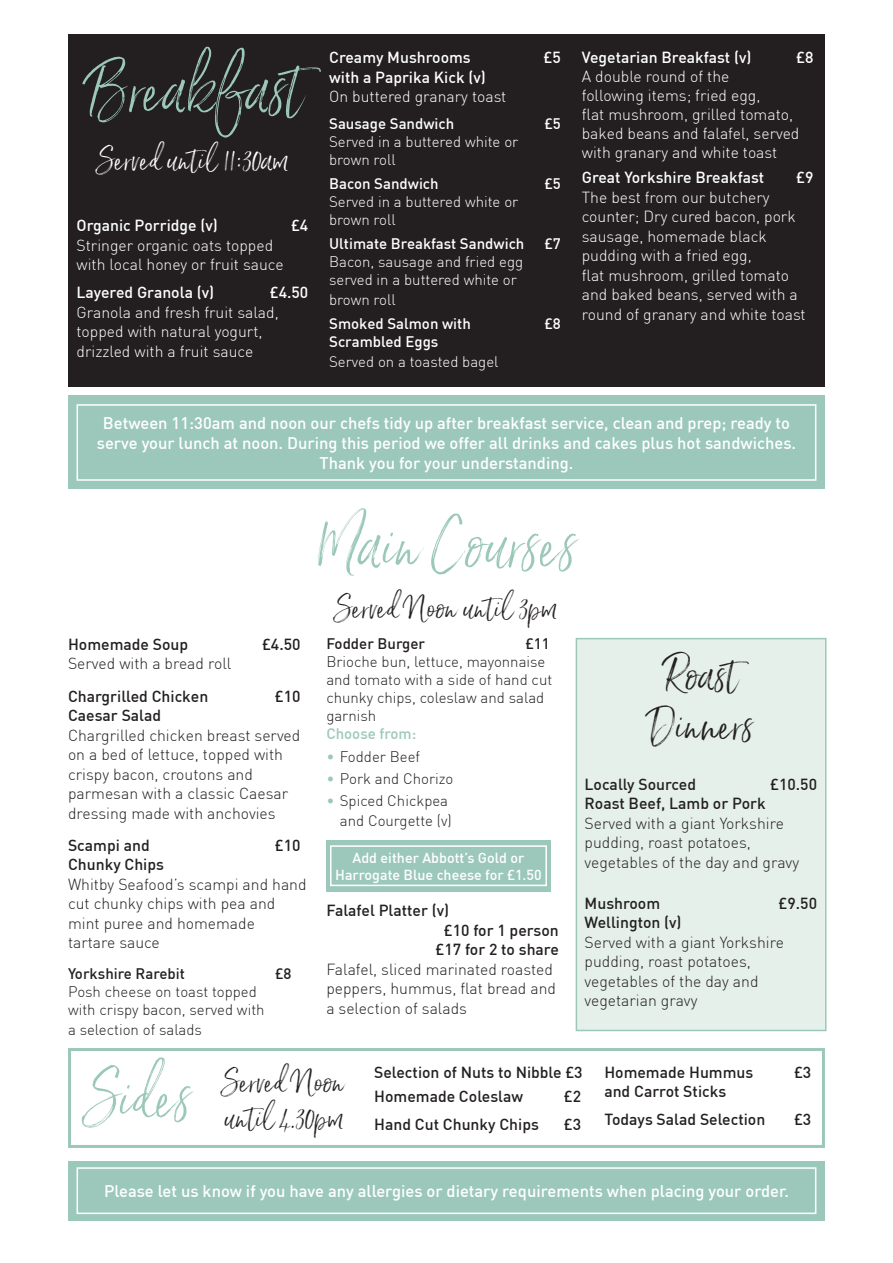
<style>
.page{position:relative;width:893px;height:1263px;background:#fff}
.page>*{position:absolute;margin:0;border:0;box-sizing:border-box;transform-origin:0 0}
.t1{font:italic 66px "Saturday Script";color:#9cc8bb;scale:.92 1}
.t2{font:italic 63px "Saturday Script";color:#9cc8bb;scale:.92 1}
.t3{font:42px/50.4px "Saturday Script";color:#231f20;text-align:center}
.t4{font:30px/36px "Saturday Script";color:#231f20}
.t5{font:30px "Saturday Script";color:#fff}
.t6{font:500 16.5px/19.8px "DIN Pro";color:#fff;text-align:center}
.t7{font:300 15.75px/19.5px "DIN Pro";color:#231f20}
.t8{font:300 15.75px/19.5px "DIN Pro";color:#fff}
.t9{font:500 15.75px/23.7px "DIN Pro";color:#231f20}
.t10{font:500 15.75px "DIN Pro";color:#fff}
.t11{font:300 15px/18px "DIN Pro";color:#231f20}
.t12{font:300 15px/18px "DIN Pro";color:#fff}
.t13{font:500 15px "DIN Pro";color:#fff}
.t14{font:500 15px "DIN Pro";color:#231f20}
.t15{font:500 15px "DIN Pro";color:#9cc8bb}
.t16{font:500 14.25px/17.1px "DIN Pro";color:#fff;text-align:center}
.s1{color:#9cc8bb}
</style>
<div class="page">
<div style="left:68px;top:34px;width:757px;height:353px;background:#231f20"></div>
<div style="left:68px;top:396px;width:757px;height:93px;background:#9cc8bb"></div>
<div style="left:77px;top:404px;width:739px;height:77px;border:2px solid #fff"></div>
<div style="left:68px;top:1161px;width:757px;height:59px;background:#9cc8bb"></div>
<div style="left:77px;top:1167px;width:739px;height:47px;border:2px solid #fff"></div>
<div style="left:68px;top:1048px;width:757px;height:100px;background:#fff;border:3px solid #9cc8bb"></div>
<div style="left:576px;top:638px;width:250px;height:393px;background:#e5f0eb;border:2px solid #9cc8bb"></div>
<div style="left:326px;top:840px;width:225px;height:51px;background:#9cc8bb"></div>
<div style="left:330px;top:845px;width:217px;height:41px;border:2px solid #fff"></div>
<h1 class="t1" style="left:86px;top:48px;width:236px">Breakfast</h1>
<h3 class="t5" style="left:98px;top:141px;width:192px">Served until 11:30am</h3>
<p class="t10" style="left:77px;top:215px;width:143px">Organic Porridge (v)</p>
<p class="t10" style="left:291px;top:215px;width:19px">£4</p>
<p class="t8" style="left:77px;top:235px;width:209px">Stringer organic oats topped with local honey or fruit sauce</p>
<p class="t10" style="left:77px;top:282px;width:139px">Layered Granola (v)</p>
<p class="t10" style="left:270px;top:282px;width:40px">£4.50</p>
<p class="t8" style="left:77px;top:302px;width:204px">Granola and fresh fruit salad, topped with natural yogurt, drizzled with a fruit sauce</p>
<p class="t10" style="left:329px;top:47px;width:143px">Creamy Mushrooms</p>
<p class="t10" style="left:544px;top:47px;width:19px">£5</p>
<p class="t10" style="left:329px;top:67px;width:158px">with a Paprika Kick (v)</p>
<p class="t8" style="left:329px;top:86px;width:179px">On buttered granary toast</p>
<p class="t13" style="left:329px;top:113px;width:127px">Sausage Sandwich</p>
<p class="t13" style="left:544px;top:113px;width:18px">£5</p>
<p class="t12" style="left:329px;top:132px;width:191px">Served in a buttered white or brown roll</p>
<p class="t13" style="left:329px;top:174px;width:111px">Bacon Sandwich</p>
<p class="t13" style="left:544px;top:174px;width:18px">£5</p>
<p class="t12" style="left:329px;top:192px;width:191px">Served in a buttered white or brown roll</p>
<p class="t13" style="left:329px;top:234px;width:197px">Ultimate Breakfast Sandwich</p>
<p class="t13" style="left:544px;top:234px;width:18px">£7</p>
<p class="t12" style="left:329px;top:253px;width:196px">Bacon, sausage and fried egg served in a buttered white or</p>
<p class="t12" style="left:329px;top:290px;width:68px">brown roll</p>
<p class="t13" style="left:329px;top:314px;width:143px">Smoked Salmon with</p>
<p class="t13" style="left:544px;top:314px;width:18px">£8</p>
<p class="t13" style="left:329px;top:332px;width:111px">Scrambled Eggs</p>
<p class="t12" style="left:329px;top:352px;width:171px">Served on a toasted bagel</p>
<p class="t10" style="left:582px;top:47px;width:171px">Vegetarian Breakfast (v)</p>
<p class="t10" style="left:796px;top:47px;width:19px">£8</p>
<p class="t8" style="left:582px;top:67px;width:219px;line-height:18.9px">A double round of the<br>following items; fried egg,<br>flat mushroom, grilled tomato, baked beans and falafel, served with granary and white toast</p>
<p class="t10" style="left:582px;top:168px;width:184px">Great Yorkshire Breakfast</p>
<p class="t10" style="left:796px;top:168px;width:19px">£9</p>
<p class="t8" style="left:582px;top:187px;width:225px">The best from our butchery counter; Dry cured bacon, pork sausage, homemade black pudding with a fried egg,<br>flat mushroom, grilled tomato and baked beans, served with a round of granary and white toast</p>
<p class="t6" style="left:97px;top:413px;width:701px">Between 11:30am and noon our chefs tidy up after breakfast service, clean and prep; ready to serve your lunch at noon. During this period we offer all drinks and cakes plus hot sandwiches.<br>Thank you for your understanding.</p>
<h1 class="t1" style="left:317px;top:503px;width:283px">Main Courses</h1>
<h3 class="t4" style="left:336px;top:588px;width:223px">Served Noon until 3pm</h3>
<p class="t9" style="left:68px;top:632px;width:122px">Homemade Soup</p>
<p class="t9" style="left:262px;top:632px;width:40px">£4.50</p>
<p class="t7" style="left:68px;top:654px;width:165px">Served with a bread roll</p>
<p class="t9" style="left:68px;top:684px;width:142px">Chargrilled Chicken</p>
<p class="t9" style="left:275px;top:684px;width:27px">£10</p>
<p class="t9" style="left:68px;top:703px;width:95px">Caesar Salad</p>
<p class="t7" style="left:68px;top:725px;width:234px">Chargrilled chicken breast served on a bed of lettuce, topped with crispy bacon, croutons and parmesan with a classic Caesar dressing made with anchovies</p>
<p class="t9" style="left:68px;top:833px;width:83px">Scampi and</p>
<p class="t9" style="left:275px;top:833px;width:27px">£10</p>
<p class="t9" style="left:68px;top:852px;width:98px">Chunky Chips</p>
<p class="t7" style="left:68px;top:874px;width:240px">Whitby Seafood’s scampi and hand cut chunky chips with pea and mint puree and homemade<br>tartare sauce</p>
<p class="t14" style="left:68px;top:964px;width:118px">Yorkshire Rarebit</p>
<p class="t14" style="left:275px;top:964px;width:18px">£8</p>
<p class="t11" style="left:68px;top:983px;width:198px">Posh cheese on toast topped with crispy bacon, served with</p>
<p class="t11" style="left:68px;top:1020px;width:135px">a selection of salads</p>
<p class="t14" style="left:326px;top:634px;width:100px">Fodder Burger</p>
<p class="t14" style="left:525px;top:634px;width:26px">£11</p>
<p class="t11" style="left:326px;top:653px;width:227px">Brioche bun, lettuce, mayonnaise and tomato with a side of hand cut chunky chips, coleslaw and salad garnish</p>
<p class="t15" style="left:326px;top:724px;width:91px">Choose from:</p>
<p class="t11" style="left:326px;top:747px;width:95px"><span class="s1">•</span> Fodder Beef</p>
<p class="t11" style="left:326px;top:769px;width:129px"><span class="s1">•</span> Pork and Chorizo</p>
<p class="t11" style="left:326px;top:791px;width:127px;line-height:19.5px;text-align:right"><span class="s1">•</span> Spiced Chickpea and Courgette (v)</p>
<h3 class="t3" style="left:648px;top:648px;width:107px">Roast<br>Dinners</h3>
<p class="t9" style="left:585px;top:772px;width:113px">Locally Sourced</p>
<p class="t9" style="left:770px;top:772px;width:48px">£10.50</p>
<p class="t9" style="left:585px;top:791px;width:183px">Roast Beef, Lamb or Pork</p>
<p class="t7" style="left:585px;top:813px;width:216px">Served with a giant Yorkshire pudding, roast potatoes, vegetables of the day and gravy</p>
<p class="t9" style="left:585px;top:891px;width:77px">Mushroom</p>
<p class="t9" style="left:779px;top:891px;width:40px">£9.50</p>
<p class="t9" style="left:585px;top:910px;width:99px">Wellington (v)</p>
<p class="t7" style="left:585px;top:932px;width:201px">Served with a giant Yorkshire pudding, roast potatoes, vegetables of the day and vegetarian gravy</p>
<p class="t16" style="left:335px;top:848px;width:208px">Add either Abbott’s Gold or<br>Harrogate Blue cheese for £1.50</p>
<p class="t9" style="left:326px;top:898px;width:124px">Falafel Platter (v)</p>
<p class="t9" style="left:444px;top:917px;width:116px">£10 for 1 person</p>
<p class="t9" style="left:436px;top:937px;width:125px">£17 for 2 to share</p>
<p class="t7" style="left:326px;top:959px;width:231px">Falafel, sliced marinated roasted peppers, hummus, flat bread and a selection of salads</p>
<h2 class="t2" style="left:87px;top:1057px;width:114px">Sides</h2>
<h3 class="t4" style="left:223px;top:1063px;width:123px">Served Noon until 4.30pm</h3>
<p class="t9" style="left:374px;top:1060px;width:210px">Selection of Nuts to Nibble £3<br>Homemade Coleslaw</p>
<p class="t9" style="left:564px;top:1084px;width:19px">£2</p>
<p class="t9" style="left:374px;top:1112px;width:166px">Hand Cut Chunky Chips</p>
<p class="t9" style="left:564px;top:1112px;width:19px">£3</p>
<p class="t9" style="left:604px;top:1060px;width:151px">Homemade Hummus</p>
<p class="t9" style="left:794px;top:1060px;width:19px">£3</p>
<p class="t9" style="left:604px;top:1079px;width:123px">and Carrot Sticks</p>
<p class="t9" style="left:604px;top:1107px;width:163px">Todays Salad Selection</p>
<p class="t9" style="left:794px;top:1107px;width:19px">£3</p>
<p class="t6" style="left:104px;top:1181px;width:686px">Please let us know if you have any allergies or dietary requirements when placing your order.</p>
</div>
